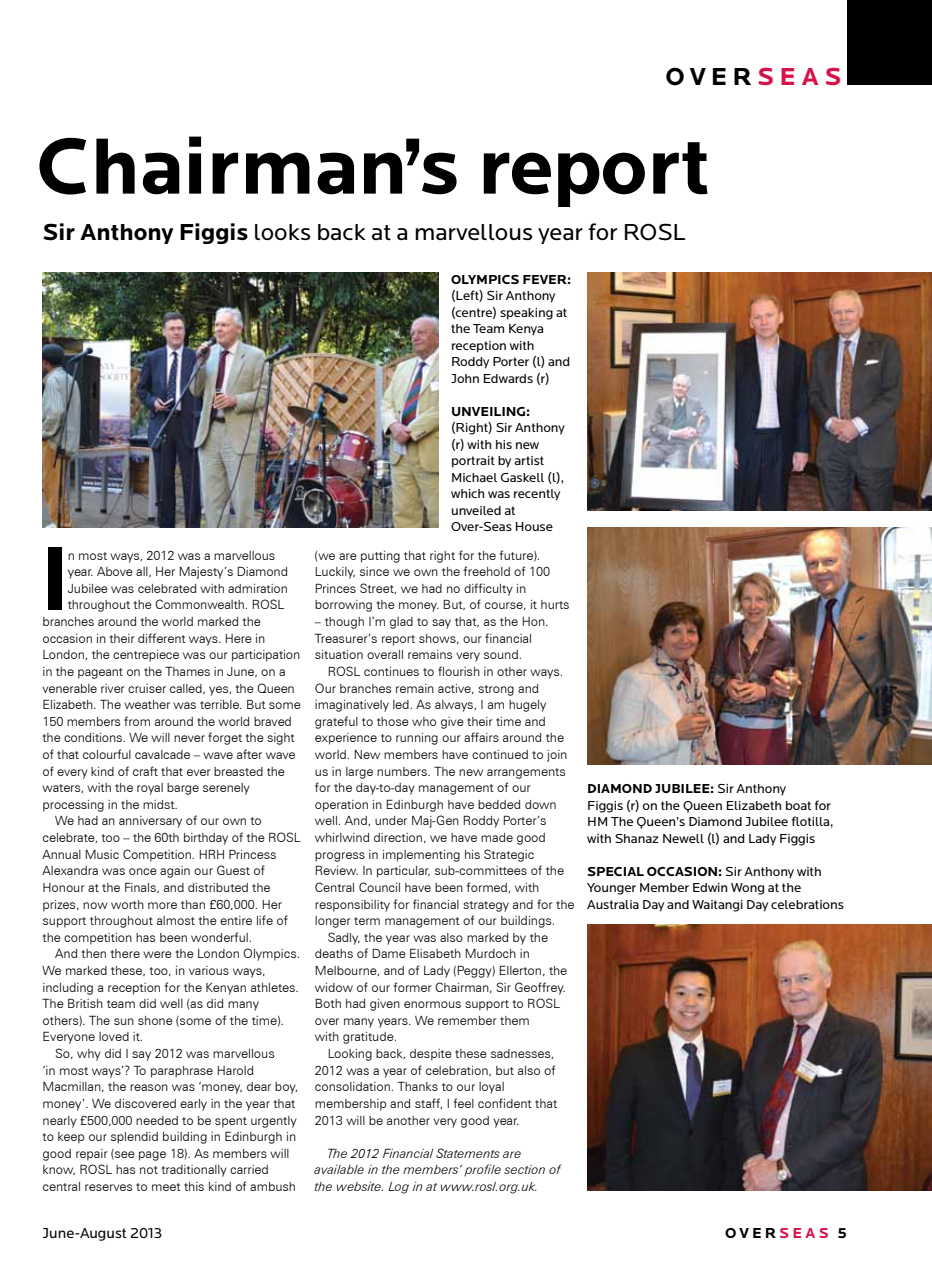
<style>
.page{position:relative;width:932px;height:1276px;background:#fff}
.page>*{position:absolute;margin:0;border:0;box-sizing:border-box;transform-origin:0 0}
.t1{font:700 86.7px "Zurich BT";color:#000}
.t2{font:700 82.5px "Locator";color:#000}
.t3{font:700 25.5px "Locator";letter-spacing:.21em;color:#000}
.t4{font:24px "Locator";color:#000}
.t5{font:15px "Locator";color:#000}
.t6{font:700 15px "Locator";letter-spacing:.21em;color:#000}
.t7{font:13.5px/16.5px "Locator";letter-spacing:-.005em;color:#000}
.t8{font:700 13.5px "Locator";letter-spacing:.045em;color:#000}
.t9{font:300 12.75px/16.6px "Zurich BT";letter-spacing:-.005em;color:#000}
.t10{font:italic 300 12.75px/16.6px "Zurich BT";color:#000}
.s1{color:#d71249}
.s2{font-weight:700}
</style>
<div class="page">
<div style="left:846px;top:0;width:85px;height:85px;background:#000"></div>
<img style="left:587px;top:273px;width:344px;height:238px">
<img style="left:587px;top:527px;width:344px;height:237px">
<img style="left:587px;top:924px;width:344px;height:267px">
<img style="left:43px;top:273px;width:395px;height:254px">
<h3 class="t3" style="left:665px;top:61px;width:178px">OVER<span class="s1">SEAS</span></h3>
<p class="t2" style="left:36px;top:117px;width:676px">CHAIRMAN’S REPORT</p>
<p class="t4" style="left:43px;top:218px;width:644px"><span class="s2">SIR ANTHONY FIGGIS</span> looks back at a marvellous year for ROSL</p>
<p class="t1" style="left:43px;top:526px;width:27px">I</p>
<p class="t9" style="left:68px;top:546px;width:209px">n most ways, 2012 was a marvellous</p>
<p class="t9" style="left:68px;top:563px;width:222px">year. Above all, Her Majesty’s Diamond</p>
<p class="t9" style="left:68px;top:580px;width:222px">Jubilee was celebrated with admiration</p>
<p class="t9" style="left:68px;top:596px;width:218px">throughout the Commonwealth. ROSL</p>
<p class="t9" style="left:43px;top:613px;width:220px">branches around the world marked the</p>
<p class="t9" style="left:43px;top:629px;width:224px">occasion in their different ways. Here in</p>
<p class="t9" style="left:43px;top:646px;width:259px">London, the centrepiece was our participation</p>
<p class="t9" style="left:43px;top:663px;width:244px">in the pageant on the Thames in June, on a</p>
<p class="t9" style="left:43px;top:679px;width:254px">venerable river cruiser called, yes, the Queen</p>
<p class="t9" style="left:43px;top:696px;width:259px">Elizabeth. The weather was terrible. But some</p>
<p class="t9" style="left:43px;top:713px;width:251px">150 members from around the world braved</p>
<p class="t9" style="left:43px;top:729px;width:254px">the conditions. We will never forget the sight</p>
<p class="t9" style="left:43px;top:746px;width:254px">of that colourful cavalcade – wave after wave</p>
<p class="t9" style="left:43px;top:762px;width:244px">of every kind of craft that ever breasted the</p>
<p class="t9" style="left:43px;top:779px;width:209px">waters, with the royal barge serenely</p>
<p class="t9" style="left:43px;top:796px;width:137px">processing in the midst.</p>
<p class="t9" style="left:55px;top:812px;width:208px">We had an anniversary of our own to</p>
<p class="t9" style="left:43px;top:829px;width:259px">celebrate, too – the 60th birthday of the ROSL</p>
<p class="t9" style="left:43px;top:845px;width:235px">Annual Music Competition. HRH Princess</p>
<p class="t9" style="left:43px;top:862px;width:224px">Alexandra was once again our Guest of</p>
<p class="t9" style="left:43px;top:879px;width:229px">Honour at the Finals, and distributed the</p>
<p class="t9" style="left:43px;top:895px;width:241px">prizes, now worth more than £60,000. Her</p>
<p class="t9" style="left:43px;top:912px;width:247px">support throughout almost the entire life of</p>
<p class="t9" style="left:43px;top:929px;width:211px">the competition has been wonderful.</p>
<p class="t9" style="left:55px;top:945px;width:246px">And then there were the London Olympics.</p>
<p class="t9" style="left:43px;top:962px;width:224px">We marked these, too, in various ways,</p>
<p class="t9" style="left:43px;top:978px;width:258px">including a reception for the Kenyan athletes.</p>
<p class="t9" style="left:43px;top:995px;width:218px">The British team did well (as did many</p>
<p class="t9" style="left:43px;top:1012px;width:243px">others). The sun shone (some of the time).</p>
<p class="t9" style="left:43px;top:1028px;width:102px">Everyone loved it.</p>
<p class="t9" style="left:55px;top:1045px;width:221px">So, why did I say 2012 was marvellous</p>
<p class="t9" style="left:43px;top:1061px;width:213px">‘in most ways’? To paraphrase Harold</p>
<p class="t9" style="left:43px;top:1078px;width:257px">Macmillan, the reason was ‘money, dear boy,</p>
<p class="t9" style="left:43px;top:1095px;width:254px">money’. We discovered early in the year that</p>
<p class="t9" style="left:43px;top:1111px;width:255px">nearly £500,000 needed to be spent urgently</p>
<p class="t9" style="left:43px;top:1128px;width:255px">to keep our splendid building in Edinburgh in</p>
<p class="t9" style="left:43px;top:1144px;width:248px">good repair (see page 18). As members will</p>
<p class="t9" style="left:43px;top:1161px;width:228px">know, ROSL has not traditionally carried</p>
<p class="t9" style="left:43px;top:1178px;width:255px">central reserves to meet this kind of ambush</p>
<p class="t8" style="left:451px;top:271px;width:81px">OLYMPICS FEVER</p>
<p class="t8" style="left:567px;top:271px;width:6px">:</p>
<p class="t7" style="left:451px;top:287px;width:121px">(Left) Sir Anthony (centre) speaking at the Team Kenya reception with<br>Roddy Porter (l) and<br>John Edwards (r)</p>
<p class="t7" style="left:451px;top:402px;width:115px"><span class="s2">UNVEILING: </span>(Right) Sir Anthony (r) with his new portrait by artist<br>Michael Gaskell (l), which was recently unveiled at<br>Over-Seas House</p>
<p class="t9" style="left:315px;top:546px;width:256px">(we are putting that right for the future).<br>Luckily, since we own the freehold of 100<br>Princes Street, we had no difficulty in borrowing the money. But, of course, it hurts</p>
<p class="t9" style="left:315px;top:613px;width:235px">– though I’m glad to say that, as the Hon.</p>
<p class="t9" style="left:315px;top:629px;width:218px">Treasurer’s report shows, our financial</p>
<p class="t9" style="left:315px;top:646px;width:209px">situation overall remains very sound.</p>
<p class="t9" style="left:327px;top:663px;width:237px">ROSL continues to flourish in other ways.</p>
<p class="t9" style="left:315px;top:679px;width:226px">Our branches remain active, strong and</p>
<p class="t9" style="left:315px;top:696px;width:233px">imaginatively led. As always, I am hugely</p>
<p class="t9" style="left:315px;top:713px;width:232px">grateful to those who give their time and</p>
<p class="t9" style="left:315px;top:729px;width:250px">experience to running our affairs around the</p>
<p class="t9" style="left:315px;top:746px;width:254px">world. New members have continued to join</p>
<p class="t9" style="left:315px;top:762px;width:252px">us in large numbers. The new arrangements</p>
<p class="t9" style="left:315px;top:779px;width:217px">for the day-to-day management of our</p>
<p class="t9" style="left:315px;top:796px;width:243px">operation in Edinburgh have bedded down</p>
<p class="t9" style="left:315px;top:812px;width:233px">well. And, under Maj-Gen Roddy Porter’s</p>
<p class="t9" style="left:315px;top:829px;width:232px">whirlwind direction, we have made good</p>
<p class="t9" style="left:315px;top:845px;width:221px">progress in implementing his Strategic</p>
<p class="t9" style="left:315px;top:862px;width:250px">Review. In particular, sub-committees of the</p>
<p class="t9" style="left:315px;top:879px;width:226px">Central Council have been formed, with</p>
<p class="t9" style="left:315px;top:895px;width:261px">responsibility for financial strategy and for the</p>
<p class="t9" style="left:315px;top:912px;width:242px">longer term management of our buildings.</p>
<p class="t9" style="left:327px;top:929px;width:222px">Sadly, the year was also marked by the</p>
<p class="t9" style="left:315px;top:945px;width:216px">deaths of Dame Elisabeth Murdoch in</p>
<p class="t9" style="left:315px;top:962px;width:254px">Melbourne, and of Lady (Peggy) Ellerton, the</p>
<p class="t9" style="left:315px;top:978px;width:252px">widow of our former Chairman, Sir Geoffrey.</p>
<p class="t9" style="left:315px;top:995px;width:247px">Both had given enormous support to ROSL</p>
<p class="t9" style="left:315px;top:1012px;width:216px">over many years. We remember them</p>
<p class="t9" style="left:315px;top:1028px;width:84px">with gratitude.</p>
<p class="t9" style="left:327px;top:1045px;width:228px">Looking back, despite these sadnesses,</p>
<p class="t9" style="left:315px;top:1061px;width:242px">2012 was a year of celebration, but also of</p>
<p class="t9" style="left:315px;top:1078px;width:191px">consolidation. Thanks to our loyal</p>
<p class="t9" style="left:315px;top:1095px;width:244px">membership and staff, I feel confident that</p>
<p class="t9" style="left:315px;top:1111px;width:206px">2013 will be another very good year.</p>
<p class="t10" style="left:315px;top:1144px;width:247px;text-indent:13px">The 2012 Financial Statements are available in the members’ profile section of the website. Log in at www.rosl.org.uk.</p>
<p class="t7" style="left:587px;top:780px;width:248px"><span class="s2">DIAMOND JUBILEE:</span> Sir Anthony<br>Figgis (r) on the Queen Elizabeth boat for HM The Queen’s Diamond Jubilee flotilla, with Shanaz Newell (l) and Lady Figgis</p>
<p class="t7" style="left:587px;top:862px;width:258px"><span class="s2">SPECIAL OCCAS ION:</span> Sir Anthony with<br>Younger Member Edwin Wong at the<br>Australia Day and Waitangi Day celebrations</p>
<p class="t5" style="left:43px;top:1223px;width:121px">June-August 2013</p>
<p class="t6" style="left:725px;top:1223px;width:123px">OVER<span class="s1">SEAS</span> 5</p>
</div>
